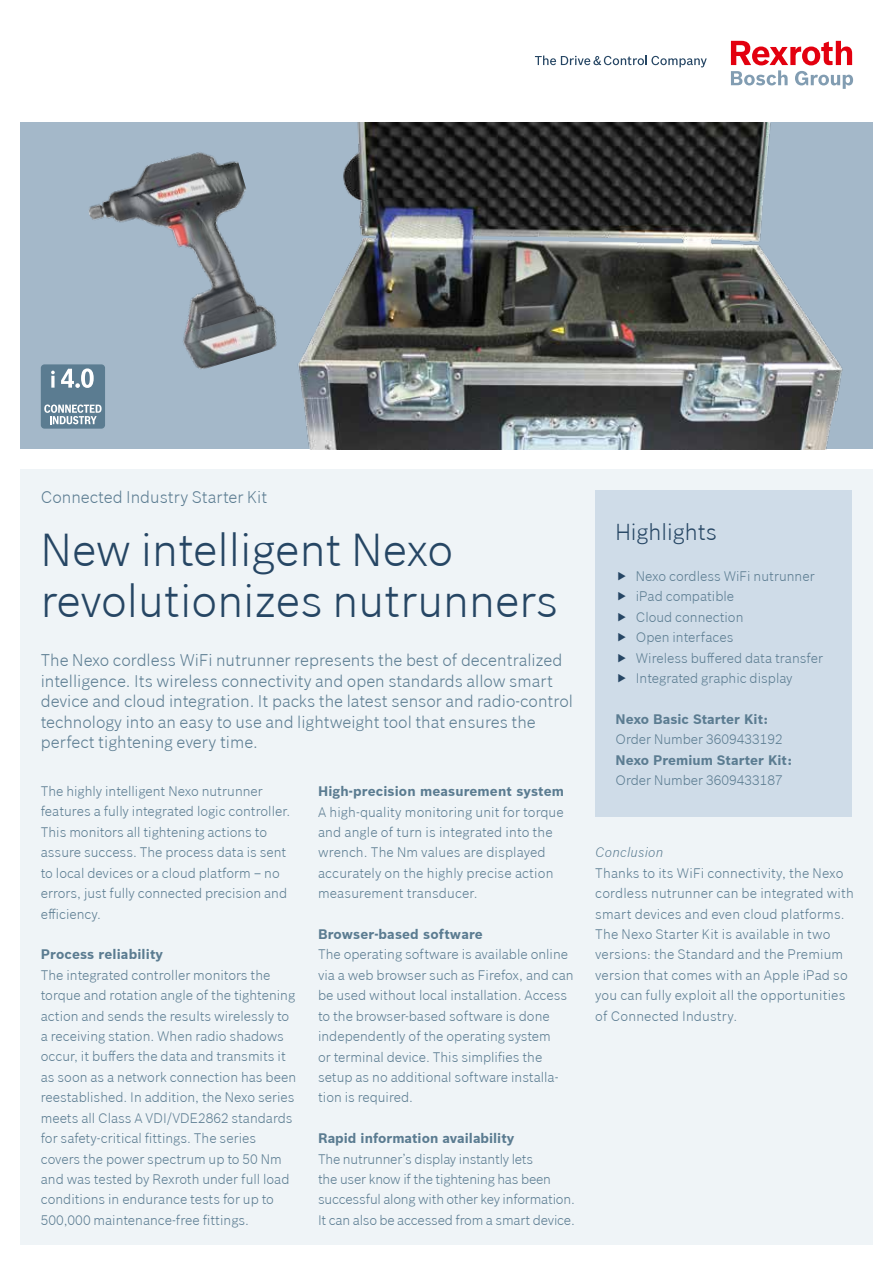
<style>
.page{position:relative;width:893px;height:1263px;background:#fff}
.page>*{position:absolute;margin:0;border:0;box-sizing:border-box;transform-origin:0 0}
.t1{font:300 45px/51px "Bosch Sans";color:#264664}
.t2{font:300 22.5px "Bosch Sans";color:#264664}
.t3{font:300 16.5px/20.4px "Bosch Sans";color:#5b7c91}
.t4{font:300 13.5px/20.4px "Bosch Sans";color:#5b7c91}
.t5{font:700 13.5px "Bosch Sans";color:#5b7c91}
.t6{font:italic 300 13.5px "Bosch Sans";letter-spacing:.01em;color:#5b7c91}
</style>
<div class="page">
<svg style="left:535px;top:56px;width:172px;height:11px"></svg>
<svg style="left:731px;top:41px;width:122px;height:48px"></svg>
<div style="left:20px;top:122px;width:853px;height:327px;background:#a4b8c9"></div>
<div style="left:20px;top:469px;width:853px;height:776px;background:#eff4f7"></div>
<div style="left:595px;top:490px;width:257px;height:326px;background:#cfdce8"></div>
<img style="left:298px;top:122px;width:545px;height:327px">
<div style="left:41px;top:364px;width:64px;height:65px;background:#5b7c91;border-radius:4px"></div>
<svg style="left:44px;top:404px;width:58px;height:20px"></svg>
<svg style="left:51px;top:376px;width:4px;height:12px"></svg>
<svg style="left:51px;top:371px;width:4px;height:3px"></svg>
<svg style="left:61px;top:368px;width:19px;height:20px"></svg>
<img style="left:81px;top:152px;width:196px;height:236px">
<p class="t3" style="left:41px;top:486px;width:228px">Connected Industry Starter Kit</p>
<h1 class="t1" style="left:41px;top:522px;width:519px">New intelligent Nexo revolutionizes nutrunners</h1>
<p class="t3" style="left:41px;top:649px;width:534px">The Nexo cordless WiFi nutrunner represents the best of decentralized intelligence. Its wireless connectivity and open standards allow smart device and cloud integration. It packs the latest sensor and radio-control technology into an easy to use and lightweight tool that ensures the perfect tightening every time.</p>
<p class="t4" style="left:41px;top:780px;width:251px">The highly intelligent Nexo nutrunner features a fully integrated logic controller.<br>This monitors all tightening actions to assure success. The process data is sent to local devices or a cloud platform – no errors, just fully connected precision and efficiency.</p>
<p class="t5" style="left:41px;top:944px;width:124px">Process reliability</p>
<p class="t4" style="left:41px;top:964px;width:257px">The integrated controller monitors the torque and rotation angle of the tightening action and sends the results wirelessly to a receiving station. When radio shadows occur, it buffers the data and transmits it as soon as a network connection has been reestablished. In addition, the Nexo series meets all Class A VDI/VDE2862 standards for safety-critical fittings. The series covers the power spectrum up to 50 Nm and was tested by Rexroth under full load conditions in endurance tests for up to 500,000 maintenance-free fittings.</p>
<p class="t5" style="left:318px;top:781px;width:247px">High-precision measurement system</p>
<p class="t4" style="left:318px;top:801px;width:247px">A high-quality monitoring unit for torque and angle of turn is integrated into the wrench. The Nm values are displayed accurately on the highly precise action measurement transducer.</p>
<p class="t5" style="left:318px;top:924px;width:166px">Browser-based software</p>
<p class="t4" style="left:318px;top:943px;width:257px">The operating software is available online via a web browser such as Firefox, and can be used without local installation. Access to the browser-based software is done independently of the operating system<br>or terminal device. This simplifies the setup as no additional software installa&shy;tion is required.</p>
<p class="t5" style="left:318px;top:1128px;width:198px">Rapid information availability</p>
<p class="t4" style="left:318px;top:1148px;width:258px">The nutrunner’s display instantly lets<br>the user know if the tightening has been successful along with other key information.<br>It can also be accessed from a smart device.</p>
<h2 class="t2" style="left:615px;top:516px;width:103px">Highlights</h2>
<p class="t4" style="left:636px;top:565px;width:189px">Nexo cordless WiFi nutrunner iPad compatible<br>Cloud connection<br>Open interfaces<br>Wireless buffered data transfer<br>Integrated graphic display</p>
<p class="t5" style="left:615px;top:709px;width:154px">Nexo Basic Starter Kit:</p>
<p class="t4" style="left:615px;top:728px;width:169px">Order Number 3609433192</p>
<p class="t5" style="left:615px;top:750px;width:178px">Nexo Premium Starter Kit:</p>
<p class="t4" style="left:615px;top:769px;width:169px">Order Number 3609433187</p>
<p class="t6" style="left:595px;top:843px;width:70px">Conclusion</p>
<p class="t4" style="left:595px;top:862px;width:260px">Thanks to its WiFi connectivity, the Nexo cordless nutrunner can be integrated with smart devices and even cloud platforms.<br>The Nexo Starter Kit is available in two versions: the Standard and the Premium version that comes with an Apple iPad so you can fully exploit all the opportunities of Connected Industry.</p>
</div>
